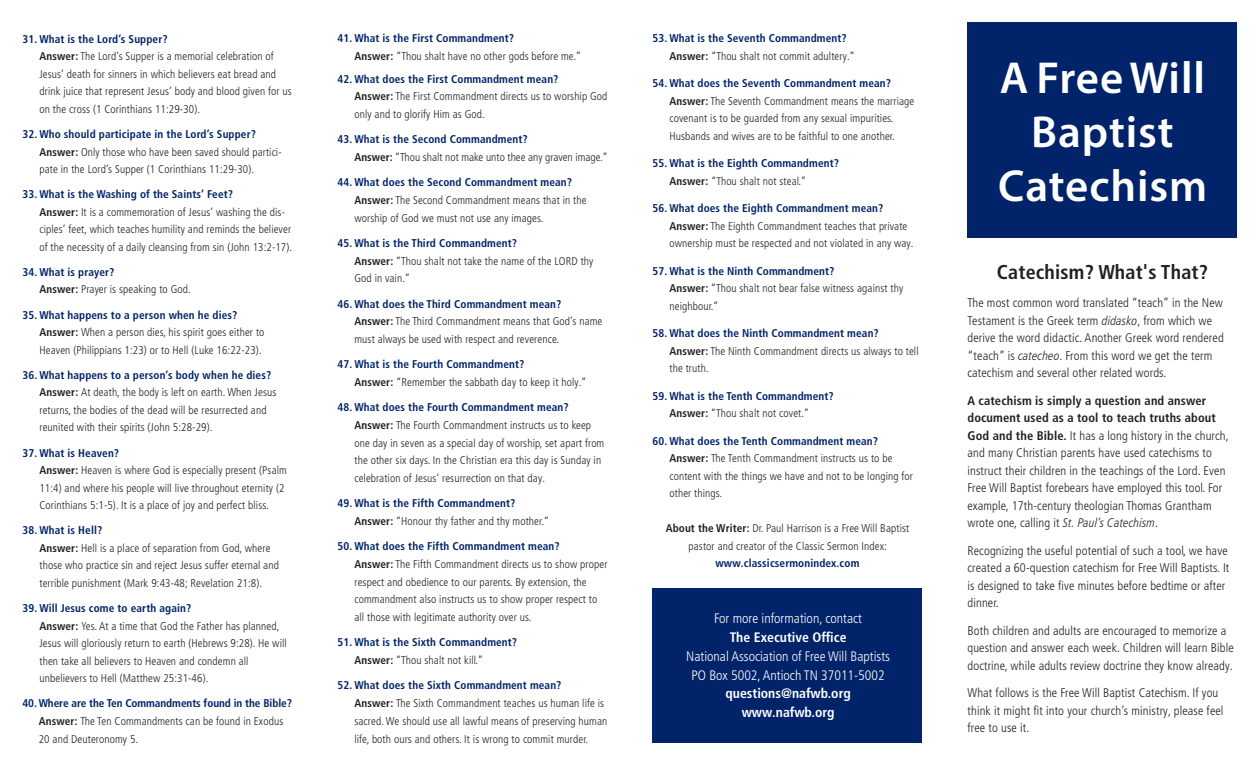
<style>
.page{position:relative;width:1260px;height:765px;background:#fff}
.page>*{position:absolute;margin:0;border:0;box-sizing:border-box;transform-origin:0 0}
.t1{font:600 45px "Myriad Pro";letter-spacing:.02em;color:#fff}
.t2{font:700 condensed 20px "Frutiger LT Pro";letter-spacing:.01em;color:#231f20}
.t3{font:300 condensed 13.75px "Frutiger LT Pro";color:#fff}
.t4{font:700 condensed 13.75px "Frutiger LT Pro";color:#fff}
.t5{font:300 condensed 12.5px/17.5px "Frutiger LT Pro";letter-spacing:.01em;color:#231f20}
.t6{font:300 condensed 11.25px/17.5px "Frutiger LT Pro";letter-spacing:.01em;color:#231f20}
.t7{font:700 condensed 11.25px/17.5px "Frutiger LT Pro";letter-spacing:.01em;color:#002369}
.s1{font-weight:700;color:#002369}
.s2{font-weight:700}
.s3{color:#231f20}
.s4{font-weight:300;color:#231f20}
.s5{font-style:italic}
</style>
<div class="page">
<div style="left:652px;top:588px;width:270px;height:154px;background:#002369"></div>
<div style="left:968px;top:22px;width:270px;height:216px;background:#002369"></div>
<p class="t6" style="left:39px;top:30px;width:254px;text-indent:-17px"><span class="s1">31. What is the Lord’s Supper?<br></span><span class="s2">Answer:</span> The Lord’s Supper is a memorial celebration of Jesus’ death for sinners in which believers eat bread and drink juice that represent Jesus’ body and blood given for us on the cross (1 Corinthians 11:29-30).</p>
<p class="t6" style="left:39px;top:125px;width:244px;text-indent:-17px"><span class="s1">32. Who should participate in the Lord’s Supper?<br></span><span class="s2">Answer:</span> Only those who have been saved should partici&shy;pate in the Lord’s Supper (1 Corinthians 11:29-30).</p>
<p class="t6" style="left:39px;top:186px;width:254px;text-indent:-17px"><span class="s1">33. What is the Washing of the Saints’ Feet?<br></span><span class="s2">Answer:</span> It is a commemoration of Jesus’ washing the dis&shy;ciples’ feet, which teaches humility and reminds the believer of the necessity of a daily cleansing from sin (John 13:2-17).</p>
<p class="t6" style="left:39px;top:263px;width:153px;text-indent:-17px"><span class="s1">34. What is prayer?<br></span><span class="s2">Answer:</span> Prayer is speaking to God.</p>
<p class="t6" style="left:39px;top:306px;width:227px;text-indent:-17px"><span class="s1">35. What happens to a person when he dies?<br></span><span class="s2">Answer:</span> When a person dies, his spirit goes either to<br>Heaven (Philippians 1:23) or to Hell (Luke 16:22-23).</p>
<p class="t6" style="left:39px;top:366px;width:238px;text-indent:-17px"><span class="s1">36. What happens to a person’s body when he dies?<br></span><span class="s2">Answer:</span> At death, the body is left on earth. When Jesus returns, the bodies of the dead will be resurrected and reunited with their spirits (John 5:28-29).</p>
<p class="t6" style="left:39px;top:444px;width:249px;text-indent:-17px"><span class="s1">37. What is Heaven?<br></span><span class="s2">Answer:</span> Heaven is where God is especially present (Psalm 11:4) and where his people will live throughout eternity (2<br>Corinthians 5:1-5). It is a place of joy and perfect bliss.</p>
<p class="t6" style="left:39px;top:522px;width:241px;text-indent:-17px"><span class="s1">38. What is Hell?<br></span><span class="s2">Answer:</span> Hell is a place of separation from God, where those who practice sin and reject Jesus suffer eternal and terrible punishment (Mark 9:43-48; Revelation 21:8).</p>
<p class="t6" style="left:39px;top:600px;width:249px;text-indent:-17px"><span class="s1">39. Will Jesus come to earth again?<br></span><span class="s2">Answer:</span> Yes. At a time that God the Father has planned, Jesus will gloriously return to earth (Hebrews 9:28). He will then take all believers to Heaven and condemn all unbelievers to Hell (Matthew 25:31-46).</p>
<p class="t6" style="left:39px;top:695px;width:255px;text-indent:-16px"><span class="s1">40. Where are the Ten Commandments found in the Bible?<br></span><span class="s2">Answer:</span> The Ten Commandments can be found in Exodus<br>20 and Deuteronomy 5.</p>
<p class="t6" style="left:354px;top:30px;width:228px;text-indent:-17px"><span class="s1">41. What is the First Commandment?<br></span><span class="s2">Answer:</span> “Thou shalt have no other gods before me.”</p>
<p class="t6" style="left:354px;top:70px;width:255px;text-indent:-17px"><span class="s1">42. What does the First Commandment mean?<br></span><span class="s2">Answer:</span> The First Commandment directs us to worship God only and to glorify Him as God.</p>
<p class="t6" style="left:354px;top:131px;width:255px;text-indent:-17px"><span class="s1">43. What is the Second Commandment?<br></span><span class="s2">Answer:</span> “Thou shalt not make unto thee any graven image.”</p>
<p class="t6" style="left:354px;top:174px;width:234px;text-indent:-17px"><span class="s1">44. What does the Second Commandment mean?<br></span><span class="s2">Answer:</span> The Second Commandment means that in the worship of God we must not use any images.</p>
<p class="t6" style="left:354px;top:234px;width:240px;text-indent:-17px"><span class="s1">45. What is the Third Commandment?<br></span><span class="s2">Answer:</span> “Thou shalt not take the name of the LORD thy<br>God in vain.”</p>
<p class="t6" style="left:354px;top:295px;width:249px;text-indent:-17px"><span class="s1">46. What does the Third Commandment mean?<br></span><span class="s2">Answer:</span> The Third Commandment means that God’s name must always be used with respect and reverence.</p>
<p class="t6" style="left:354px;top:356px;width:234px;text-indent:-17px"><span class="s1">47. What is the Fourth Commandment?<br></span><span class="s2">Answer:</span> “Remember the sabbath day to keep it holy.”</p>
<p class="t6" style="left:354px;top:399px;width:251px;text-indent:-17px"><span class="s1">48. What does the Fourth Commandment mean?<br></span><span class="s2">Answer:</span> The Fourth Commandment instructs us to keep one day in seven as a special day of worship, set apart from the other six days. In the Christian era this day is Sunday in celebration of Jesus’ resurrection on that day.</p>
<p class="t6" style="left:354px;top:495px;width:196px;text-indent:-17px"><span class="s1">49. What is the Fifth Commandment?<br></span><span class="s2">Answer:</span> “Honour thy father and thy mother.”</p>
<p class="t6" style="left:354px;top:538px;width:255px;text-indent:-17px"><span class="s1">50. What does the Fifth Commandment mean?<br></span><span class="s2">Answer:</span> The Fifth Commandment directs us to show proper respect and obedience to our parents. By extension, the commandment also instructs us to show proper respect to all those with legitimate authority over us.</p>
<p class="t7" style="left:354px;top:634px;width:164px;text-indent:-17px">51. What is the Sixth Commandment?<br><span class="s3">Answer:</span> <span class="s4">“Thou shalt not kill.”</span></p>
<p class="t6" style="left:354px;top:677px;width:254px;text-indent:-17px"><span class="s1">52. What does the Sixth Commandment mean?<br></span><span class="s2">Answer:</span> The Sixth Commandment teaches us human life is sacred. We should use all lawful means of preserving human life, both ours and others. It is wrong to commit murder.</p>
<p class="t7" style="left:669px;top:30px;width:187px;text-indent:-17px">53. What is the Seventh Commandment?<br><span class="s3">Answer:</span> <span class="s4">“Thou shalt not commit adultery.”</span></p>
<p class="t6" style="left:669px;top:75px;width:246px;text-indent:-17px"><span class="s1">54. What does the Seventh Commandment mean?<br></span><span class="s2">Answer:</span> The Seventh Commandment means the marriage covenant is to be guarded from any sexual impurities.<br>Husbands and wives are to be faithful to one another.</p>
<p class="t7" style="left:669px;top:155px;width:171px;text-indent:-17px">55. What is the Eighth Commandment?<br><span class="s3">Answer:</span> <span class="s4">“Thou shalt not steal.”</span></p>
<p class="t6" style="left:669px;top:200px;width:246px;text-indent:-17px"><span class="s1">56. What does the Eighth Commandment mean?<br></span><span class="s2">Answer:</span> The Eighth Commandment teaches that private ownership must be respected and not violated in any way.</p>
<p class="t6" style="left:669px;top:262px;width:235px;text-indent:-17px"><span class="s1">57. What is the Ninth Commandment?<br></span><span class="s2">Answer:</span> “Thou shalt not bear false witness against thy neighbour.”</p>
<p class="t6" style="left:669px;top:325px;width:251px;text-indent:-17px"><span class="s1">58. What does the Ninth Commandment mean?<br></span><span class="s2">Answer:</span> The Ninth Commandment directs us always to tell the truth.</p>
<p class="t7" style="left:669px;top:387px;width:166px;text-indent:-17px">59. What is the Tenth Commandment?<br><span class="s3">Answer:</span> <span class="s4">“Thou shalt not covet.”</span></p>
<p class="t6" style="left:669px;top:432px;width:245px;text-indent:-17px"><span class="s1">60. What does the Tenth Commandment mean?<br></span><span class="s2">Answer:</span> The Tenth Commandment instructs us to be content with the things we have and not to be longing for other things.</p>
<p class="t6" style="left:666px;top:520px;width:245px;text-align:center"><span class="s2">About the Writer:</span> Dr. Paul Harrison is a Free Will Baptist pastor and creator of the Classic Sermon Index:</p>
<p class="t7" style="left:716px;top:555px;width:145px">www.classicsermonindex.com</p>
<p class="t3" style="left:714px;top:611px;width:149px">For more information, contact</p>
<p class="t4" style="left:730px;top:629px;width:118px">The Executive Office</p>
<p class="t3" style="left:686px;top:648px;width:205px">National Association of Free Will Baptists</p>
<p class="t3" style="left:692px;top:667px;width:195px">PO Box 5002, Antioch TN 37011-5002</p>
<p class="t4" style="left:726px;top:685px;width:127px">questions@nafwb.org</p>
<p class="t4" style="left:742px;top:704px;width:94px">www.nafwb.org</p>
<p class="t1" style="left:1000px;top:49px;width:207px">A Free Will</p>
<p class="t1" style="left:1031px;top:103px;width:144px">Baptist</p>
<p class="t1" style="left:998px;top:157px;width:211px">Catechism</p>
<p class="t2" style="left:997px;top:260px;width:213px">Catechism? What's That?</p>
<p class="t5" style="left:968px;top:295px;width:258px">The most common word translated “teach” in the New Testament is the Greek term <span class="s5">didasko</span>, from which we derive the word didactic. Another Greek word rendered “teach” is <span class="s5">catecheo</span>. From this word we get the term catechism and several other related words.</p>
<p class="t5" style="left:968px;top:392px;width:263px"><span class="s2">A catechism is simply a question and answer document used as a tool to teach truths about God and the Bible.</span> It has a long history in the church, and many Christian parents have used catechisms to instruct their children in the teachings of the Lord. Even Free Will Baptist forebears have employed this tool. For example, 17th-century theologian Thomas Grantham wrote one, calling it <span class="s5">St. Paul’s Catechism</span>.</p>
<p class="t5" style="left:968px;top:542px;width:263px">Recognizing the useful potential of such a tool, we have created a 60-question catechism for Free Will Baptists. It is designed to take five minutes before bedtime or after dinner.</p>
<p class="t5" style="left:968px;top:622px;width:268px">Both children and adults are encouraged to memorize a question and answer each week. Children will learn Bible doctrine, while adults review doctrine they know already.</p>
<p class="t5" style="left:968px;top:685px;width:257px">What follows is the Free Will Baptist Catechism. If you think it might fit into your church’s ministry, please feel free to use it.</p>
</div>
